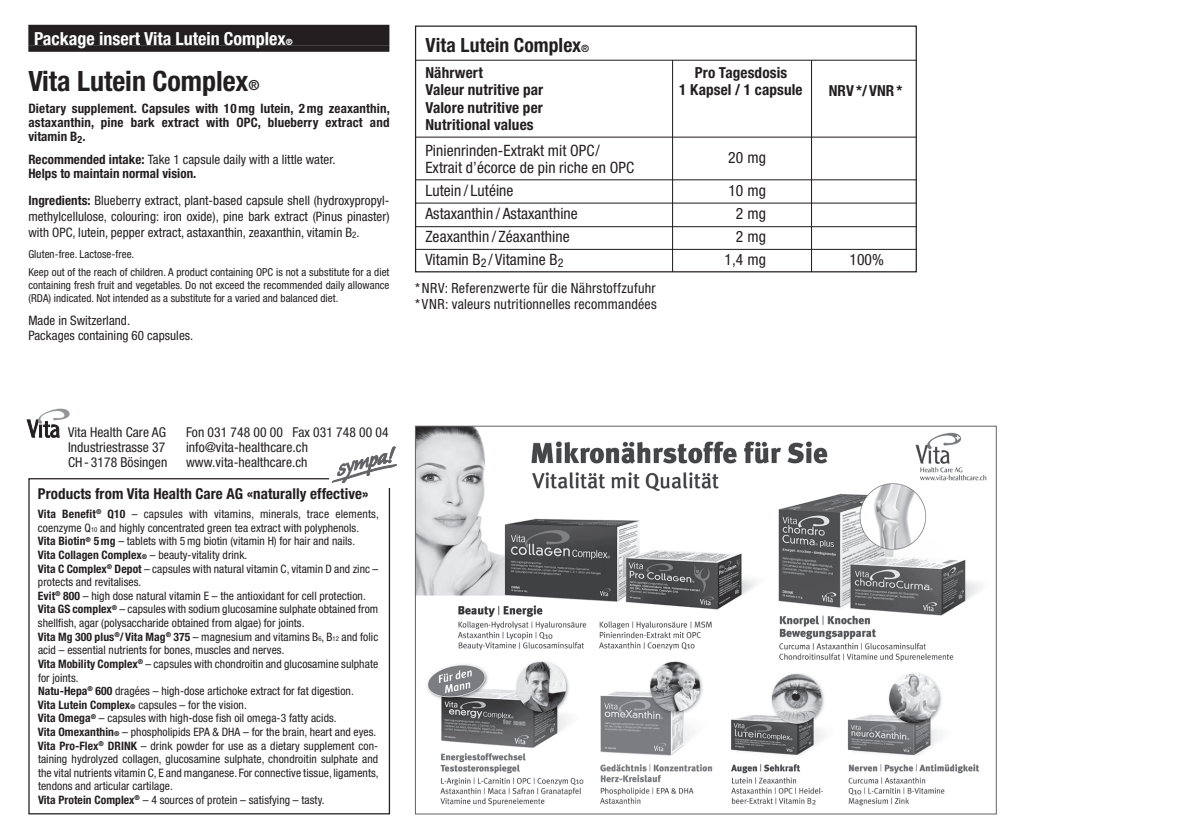
<style>
.page{position:relative;width:1191px;height:840px;background:#fff}
.page>*{position:absolute;margin:0;border:0;box-sizing:border-box;transform-origin:0 0}
.t1{font:700 condensed 28px "Helvetica Neue LT";color:#231f20}
.t2{font:700 condensed 19.6px "Helvetica Neue LT";letter-spacing:.005em;color:#231f20}
.t3{font:700 condensed 18px "Helvetica Neue LT";color:#fff}
.t4{font:condensed 15.6px/23px "Helvetica Neue LT";letter-spacing:.005em;color:#231f20}
.t5{font:700 condensed 15.2px/17.4px "Helvetica Neue LT";letter-spacing:.01em;color:#231f20}
.t6{font:700 condensed 15px "Helvetica Neue LT";letter-spacing:.005em;color:#231f20}
.t7{font:condensed 14px/16px "Helvetica Neue LT";letter-spacing:.02em;color:#231f20}
.t8{font:condensed 13.6px "Helvetica Neue LT";letter-spacing:.005em;color:#231f20}
.t9{font:condensed 13px/16px "Helvetica Neue LT";letter-spacing:.005em;color:#231f20;text-align:justify}
.t10{font:700 condensed 13px/14px "Helvetica Neue LT";letter-spacing:.015em;color:#231f20;text-align:justify}
.t11{font:condensed 11.6px/13.6px "Helvetica Neue LT";letter-spacing:.005em;color:#231f20}
.t12{font:condensed 11px/18.6px "Helvetica Neue LT";letter-spacing:.005em;color:#231f20}
.s1{font-size:8.6px}
.s2{font-weight:500;font-size:14px}
.s3{font-weight:400}
.s4{font-weight:700}
.s5{font-size:9px}
.s6{font-weight:500;font-size:10px}
.s7{font-size:6.8px}
.s8{font-weight:700;font-size:6.8px}
</style>
<div class="page">
<div style="left:415px;top:26px;width:502px;height:246px;border:1px solid #231f20"></div>
<hr style="left:416px;top:136px;width:500px;height:1px;background:#231f20">
<hr style="left:416px;top:179px;width:500px;height:1px;background:#231f20">
<hr style="left:416px;top:202px;width:500px;height:1px;background:#231f20">
<hr style="left:416px;top:226px;width:500px;height:1px;background:#231f20">
<hr style="left:416px;top:249px;width:500px;height:1px;background:#231f20">
<hr style="left:672px;top:60px;width:1px;height:212px;background:#231f20">
<hr style="left:416px;top:60px;width:500px;height:1px;background:#231f20">
<hr style="left:811px;top:60px;width:1px;height:212px;background:#231f20">
<div style="left:28px;top:25px;width:361px;height:20px;background:#231f20"></div>
<div style="left:28px;top:45px;width:361px;height:7px;background:#231f20"></div>
<div style="left:28px;top:478px;width:362px;height:336px;border:1px solid #231f20"></div>
<svg style="left:27px;top:408px;width:43px;height:29px"></svg>
<div style="left:329px;top:442px;width:73px;height:45px;background:#fff"></div>
<svg style="left:332px;top:446px;width:65px;height:36px"></svg>
<img style="left:417px;top:427px;width:570px;height:379px">
<h3 class="t3" style="left:34px;top:28px;width:260px">Package insert Vita Lutein Complex<span class="s1">®</span></h3>
<h1 class="t1" style="left:28px;top:64px;width:233px">Vita Lutein Complex<span class="s2">®</span></h1>
<p class="t10" style="left:28px;top:101px;width:363px">Dietary supplement. Capsules with 10mg lutein, 2mg zeaxanthin, astaxanthin, pine bark extract with OPC, blueberry extract and vitamin B<sub>2</sub>.</p>
<p class="t10" style="left:28px;top:152px;width:309px">Recommended intake: <span class="s3">Take 1 capsule daily with a little water.<br></span>Helps to maintain normal vision.</p>
<p class="t9" style="left:28px;top:192px;width:362px"><span class="s4">Ingredients:</span> Blueberry extract, plant-based capsule shell (hydroxypropyl&shy;methylcellulose, colouring: iron oxide), pine bark extract (Pinus pinaster) with OPC, lutein, pepper extract, astaxanthin, zeaxanthin, vitamin B<span class="s5">2</span>.</p>
<p class="t12" style="left:28px;top:244px;width:362px">Gluten-free. Lactose-free.<br>Keep out of the reach of children. A product containing OPC is not a substitute for a diet</p>
<p class="t12" style="left:28px;top:278px;width:362px;line-height:13px">containing fresh fruit and vegetables. Do not exceed the recommended daily allowance (RDA) indicated. Not intended as a substitute for a varied and balanced diet.</p>
<p class="t9" style="left:28px;top:313px;width:166px;line-height:14.4px">Made in Switzerland.<br>Packages containing 60 capsules.</p>
<h2 class="t2" style="left:425px;top:33px;width:165px">Vita Lutein Complex<span class="s6">®</span></h2>
<h3 class="t5" style="left:425px;top:63px;width:59px">Nährwert</h3>
<h3 class="t5" style="left:694px;top:63px;width:94px">Pro Tagesdosis</h3>
<h3 class="t5" style="left:425px;top:81px;width:119px">Valeur nutritive par</h3>
<h3 class="t5" style="left:679px;top:81px;width:125px">1 Kapsel / 1 capsule</h3>
<h3 class="t5" style="left:828px;top:81px;width:75px">NRV */ VNR*</h3>
<h3 class="t5" style="left:425px;top:98px;width:119px">Valore nutritive per<br>Nutritional values</h3>
<h3 class="t4" style="left:425px;top:139px;width:176px">Pinienrinden-Extrakt mit OPC/</h3>
<h3 class="t4" style="left:728px;top:146px;width:39px">20 mg</h3>
<h3 class="t4" style="left:425px;top:156px;width:210px">Extrait d’écorce de pin riche en OPC<br>Lutein / Lutéine</h3>
<h3 class="t4" style="left:728px;top:179px;width:39px">10 mg</h3>
<h3 class="t4" style="left:425px;top:202px;width:154px">Astaxanthin / Astaxanthine</h3>
<h3 class="t4" style="left:736px;top:202px;width:32px">2 mg</h3>
<h3 class="t4" style="left:425px;top:225px;width:146px">Zeaxanthin / Zéaxanthine</h3>
<h3 class="t4" style="left:736px;top:225px;width:32px">2 mg</h3>
<h3 class="t4" style="left:425px;top:248px;width:140px">Vitamin B<sub>2</sub> / Vitamine B<sub>2</sub></h3>
<h3 class="t4" style="left:724px;top:248px;width:43px">1,4 mg</h3>
<h3 class="t4" style="left:849px;top:248px;width:36px">100%</h3>
<p class="t7" style="left:415px;top:280px;width:243px">*NRV: Referenzwerte für die Nährstoffzufuhr * VNR: valeurs nutritionnelles recommandées</p>
<p class="t8" style="left:68px;top:424px;width:99px">Vita Health Care AG</p>
<p class="t8" style="left:186px;top:424px;width:204px">Fon 031 748 00 00 Fax 031 748 00 04</p>
<p class="t8" style="left:68px;top:439px;width:99px">Industriestrasse 37</p>
<p class="t8" style="left:186px;top:439px;width:123px">info@vita-healthcare.ch</p>
<p class="t8" style="left:68px;top:454px;width:101px">CH - 3178 Bösingen</p>
<p class="t8" style="left:186px;top:454px;width:123px">www.vita-healthcare.ch</p>
<p class="t6" style="left:38px;top:484px;width:332px">Products from Vita Health Care AG «naturally effective»</p>
<p class="t11" style="left:38px;top:507px;width:342px"><span class="s4">Vita Benefit</span><sup>®</sup> <span class="s4">Q10</span> – capsules with vitamins, minerals, trace elements, coenzyme Q<span class="s7">10</span> and highly concentrated green tea extract with polyphenols.<br><span class="s4">Vita Biotin</span><sup>®</sup> <span class="s4">5mg</span> – tablets with 5mg biotin (vitamin H) for hair and nails.<br><span class="s4">Vita Collagen Complex</span><span class="s8">®</span> – beauty-vitality drink.<br><span class="s4">Vita C Complex</span><sup>®</sup> <span class="s4">Depot</span> – capsules with natural vitamin C, vitamin D and zinc – protects and revitalises.<br><span class="s4">Evit</span><sup>®</sup> <span class="s4">800</span> – high dose natural vitamin E – the antioxidant for cell protection.<br><span class="s4">Vita GS complex</span><sup>®</sup> – capsules with sodium glucosamine sulphate obtained from shellfish, agar (polysaccharide obtained from algae) for joints.<br><span class="s4">Vita Mg 300 plus</span><sup>®</sup><span class="s4">/ Vita Mag</span><sup>®</sup> <span class="s4">375</span> – magnesium and vitamins B<span class="s7">6</span>, B<span class="s7">12</span> and folic acid – essential nutrients for bones, muscles and nerves.<br><span class="s4">Vita Mobility Complex</span><sup>®</sup> – capsules with chondroitin and glucosamine sulphate for joints.<br><span class="s4">Natu-Hepa</span><sup>®</sup> <span class="s4">600</span> dragées – high-dose artichoke extract for fat digestion.<br><span class="s4">Vita Lutein Complex</span><span class="s8">®</span> capsules – for the vision.<br><span class="s4">Vita Omega</span><sup>®</sup> – capsules with high-dose fish oil omega-3 fatty acids.<br><span class="s4">Vita Omexanthin</span><span class="s8">®</span> – phospholipids EPA &amp; DHA – for the brain, heart and eyes.<br><span class="s4">Vita Pro-Flex</span><sup>®</sup> <span class="s4">DRINK</span> – drink powder for use as a dietary supplement con&shy;taining hydrolyzed collagen, glucosamine sulphate, chondroitin sulphate and the vital nutrients vitamin C, E and manganese. For connective tissue, ligaments, tendons and articular cartilage.<br><span class="s4">Vita Protein Complex</span><sup>®</sup> – 4 sources of protein – satisfying – tasty.</p>
</div>
